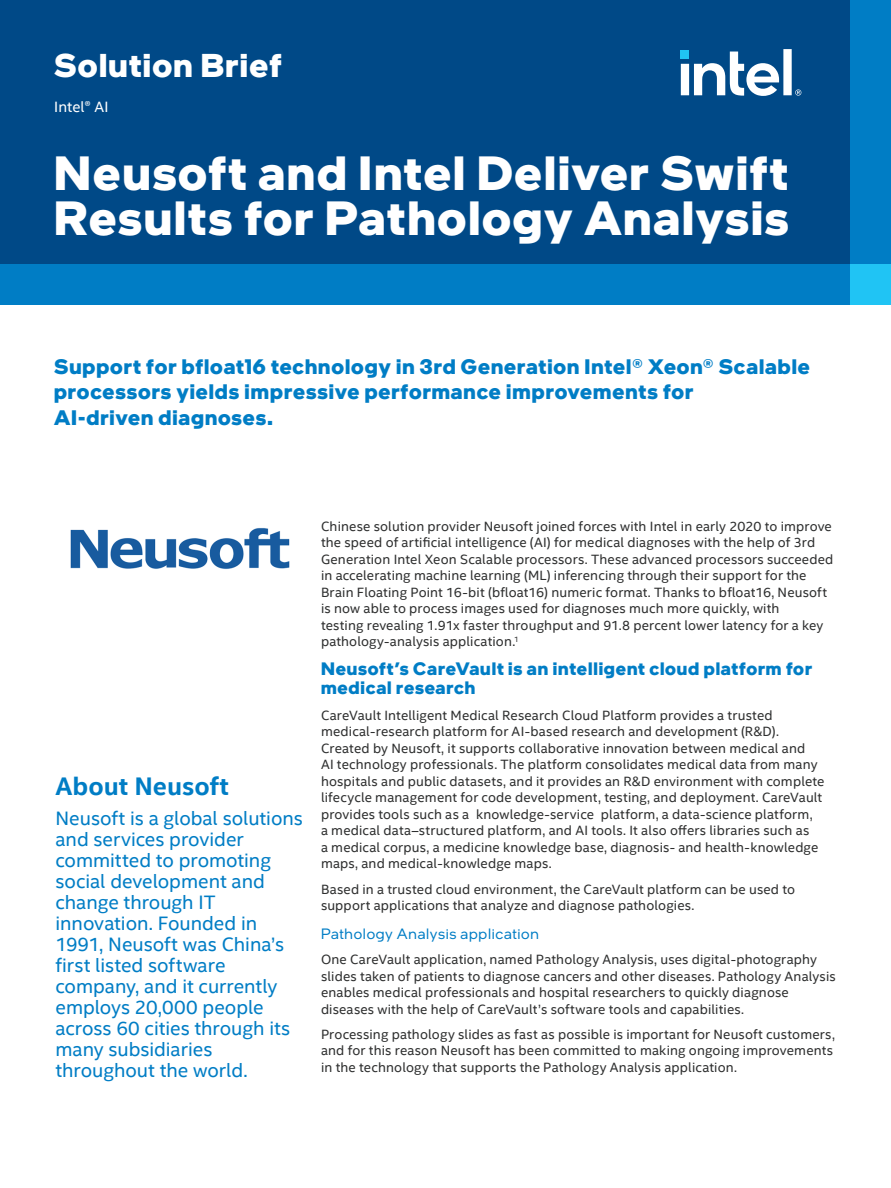
<style>
.page{position:relative;width:891px;height:1188px;background:#fff}
.page>*{position:absolute;margin:0;border:0;box-sizing:border-box;transform-origin:0 0}
.t1{font:700 48px/45px "Intel One Display";letter-spacing:.04em;color:#fff}
.t2{font:700 33px "Intel One Display";letter-spacing:.04em;color:#fff}
.t3{font:700 25.5px "Intel Clear";color:#007dc5}
.t4{font:700 21px/25.2px "Intel One Display";letter-spacing:.045em;color:#007dc5}
.t5{font:19.5px/21px "Intel Clear";color:#007dc5}
.t6{font:700 18px/19.5px "Intel One Display";letter-spacing:.045em;color:#007dc5}
.t7{font:15px "Intel One Display";letter-spacing:.045em;color:#007dc5}
.t8{font:15px "Intel Clear";letter-spacing:.005em;color:#fff}
.t9{font:13.5px/16.5px "Intel Clear";letter-spacing:.01em;color:#2e2f2f}
</style>
<div class="page">
<div style="left:0;top:0;width:891px;height:305px;background:#004987"></div>
<img style="left:70px;top:528px;width:220px;height:41px">
<div style="left:0;top:264px;width:891px;height:41px;background:#007dc5"></div>
<div style="left:850px;top:0;width:41px;height:305px;background:#007dc5"></div>
<svg style="left:681px;top:49px;width:120px;height:47px"></svg>
<div style="left:850px;top:264px;width:41px;height:41px;background:#20c4f4"></div>
<h2 class="t2" style="left:54px;top:43px;width:229px">Solution Brief</h2>
<p class="t8" style="left:54px;top:98px;width:56px">Intel® AI</p>
<h1 class="t1" style="left:54px;top:148px;width:736px">Neusoft and Intel Deliver Swift<br>Results for Pathology Analysis</h1>
<h3 class="t4" style="left:54px;top:353px;width:757px">Support for bfloat16 technology in 3rd Generation Intel® Xeon® Scalable processors yields impressive performance improvements for<br>AI-driven diagnoses.</h3>
<h3 class="t3" style="left:56px;top:771px;width:175px">About Neusoft</h3>
<p class="t5" style="left:56px;top:808px;width:249px">Neusoft is a global solutions and services provider committed to promoting social development and change through IT innovation. Founded in<br>1991, Neusoft was China’s first listed software company, and it currently employs 20,000 people across 60 cities through its many subsidiaries throughout the world.</p>
<p class="t9" style="left:321px;top:518px;width:514px">Chinese solution provider Neusoft joined forces with Intel in early 2020 to improve the speed of artificial intelligence (AI) for medical diagnoses with the help of 3rd Generation Intel Xeon Scalable processors. These advanced processors succeeded in accelerating machine learning (ML) inferencing through their support for the Brain Floating Point 16-bit (bfloat16) numeric format. Thanks to bfloat16, Neusoft is now able to process images used for diagnoses much more quickly, with<br>testing revealing 1.91x faster throughput and 91.8 percent lower latency for a key pathology-analysis application.<sup>1</sup></p>
<h3 class="t6" style="left:321px;top:658px;width:493px">Neusoft’s CareVault is an intelligent cloud platform for medical research</h3>
<p class="t9" style="left:321px;top:707px;width:505px">CareVault Intelligent Medical Research Cloud Platform provides a trusted medical-research platform for AI-based research and development (R&amp;D).<br>Created by Neusoft, it supports collaborative innovation between medical and<br>AI technology professionals. The platform consolidates medical data from many hospitals and public datasets, and it provides an R&amp;D environment with complete lifecycle management for code development, testing, and deployment. CareVault provides tools such as a knowledge-service platform, a data-science platform,<br>a medical data–structured platform, and AI tools. It also offers libraries such as<br>a medical corpus, a medicine knowledge base, diagnosis- and health-knowledge maps, and medical-knowledge maps.</p>
<p class="t9" style="left:321px;top:881px;width:476px">Based in a trusted cloud environment, the CareVault platform can be used to support applications that analyze and diagnose pathologies.</p>
<p class="t7" style="left:321px;top:924px;width:219px">Pathology Analysis application</p>
<p class="t9" style="left:321px;top:951px;width:516px">One CareVault application, named Pathology Analysis, uses digital-photography slides taken of patients to diagnose cancers and other diseases. Pathology Analysis enables medical professionals and hospital researchers to quickly diagnose diseases with the help of CareVault’s software tools and capabilities.</p>
<p class="t9" style="left:321px;top:1026px;width:515px">Processing pathology slides as fast as possible is important for Neusoft customers, and for this reason Neusoft has been committed to making ongoing improvements in the technology that supports the Pathology Analysis application.</p>
</div>
